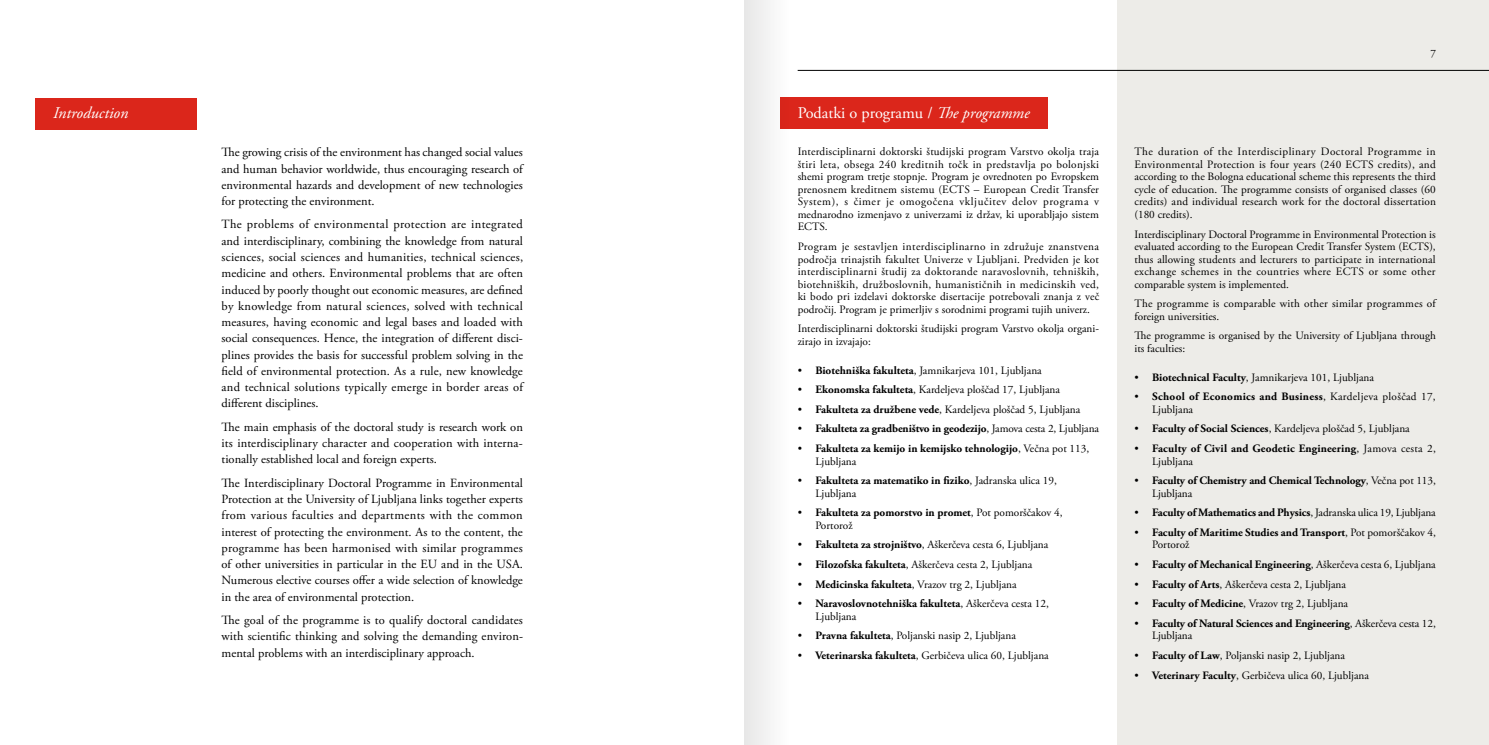
<style>
.page{position:relative;width:1489px;height:745px;background:#fff}
.page>*{position:absolute;margin:0;border:0;box-sizing:border-box;transform-origin:0 0}
.t1{font:16.25px "Adobe Garamond Pro";color:#fff}
.t2{font:italic 16.25px "Adobe Garamond Pro";color:#fff}
.t3{font:12.5px/16.2px "Adobe Garamond Pro";color:#000;text-align:justify}
.t4{font:11.25px/12.5px "Adobe Garamond Pro";color:#000;text-align:justify}
.t5{font:700 11.25px/12.5px "Adobe Garamond Pro";color:#000}
.t6{font:11.25px/12.5px "Adobe Garamond Pro";letter-spacing:.02em;color:#000}
.s1{font-style:italic}
.s2{font-weight:700}
.s3{font-weight:400}
</style>
<div class="page">
<div style="left:1117px;top:0;width:371px;height:744px;background:#edece8"></div>
<hr style="left:797px;top:70px;width:691px;height:1px;background:#000">
<div style="left:35px;top:97px;width:162px;height:32px;background:#db261b"></div>
<div style="left:780px;top:97px;width:267px;height:32px;background:#db261b"></div>
<div style="left:744px;top:0;width:53px;height:744px;background:linear-gradient(to right,#e8ebeb,#fff9f8)"></div>
<h1 class="t2" style="left:53px;top:103px;width:77px">Introduction</h1>
<p class="t3" style="left:221px;top:144px;width:303px">The growing crisis of the environment has changed social values and human behavior worldwide, thus encouraging research of environmental hazards and development of new technologies for protecting the environment.</p>
<p class="t3" style="left:221px;top:217px;width:303px">The problems of environmental protection are integrated and interdisciplinary, combining the knowledge from natural sciences, social sciences and humanities, technical sciences, medicine and others. Environmental problems that are often induced by poorly thought out economic measures, are defined by knowledge from natural sciences, solved with technical measures, having economic and legal bases and loaded with social consequences. Hence, the integration of different disci&shy;plines provides the basis for successful problem solving in the field of environmental protection. As a rule, new knowledge and technical solutions typically emerge in border areas of different disciplines.</p>
<p class="t3" style="left:221px;top:419px;width:303px">The main emphasis of the doctoral study is research work on its interdisciplinary character and cooperation with interna&shy;tionally established local and foreign experts.</p>
<p class="t3" style="left:221px;top:474px;width:303px">The Interdisciplinary Doctoral Programme in Environmental Protection at the University of Ljubljana links together experts from various faculties and departments with the common interest of protecting the environment. As to the content, the programme has been harmonised with similar programmes of other universities in particular in the EU and in the USA.<br>Numerous elective courses offer a wide selection of knowledge in the area of environmental protection.</p>
<p class="t3" style="left:221px;top:612px;width:303px">The goal of the programme is to qualify doctoral candidates with scientific thinking and solving the demanding environ&shy;mental problems with an interdisciplinary approach.</p>
<h1 class="t1" style="left:797px;top:103px;width:233px">Podatki o programu / <span class="s1">The programme</span></h1>
<p class="t4" style="left:797px;top:146px;width:303px">Interdisciplinarni doktorski študijski program Varstvo okolja traja štiri leta, obsega 240 kreditnih točk in predstavlja po bolonjski shemi program tretje stopnje. Program je ovrednoten po Evropskem prenosnem kreditnem sistemu (ECTS – European Credit Transfer System), s čimer je omogočena vključitev delov programa v mednarodno izmenjavo z univerzami iz držav, ki uporabljajo sistem ECTS.</p>
<p class="t4" style="left:797px;top:240px;width:303px">Program je sestavljen interdisciplinarno in združuje znanstvena področja trinajstih fakultet Univerze v Ljubljani. Predviden je kot interdisciplinarni študij za doktorande naravoslovnih, tehniških, biotehniških, družboslovnih, humanističnih in medicinskih ved, ki bodo pri izdelavi doktorske disertacije potrebovali znanja z več področij. Program je primerljiv s sorodnimi programi tujih univerz.</p>
<p class="t4" style="left:797px;top:322px;width:303px">Interdisciplinarni doktorski študijski program Varstvo okolja organi&shy;zirajo in izvajajo:</p>
<p class="t4" style="left:797px;top:364px;width:246px">• <span class="s2">Biotehniška fakulteta</span>, Jamnikarjeva 101, Ljubljana</p>
<p class="t4" style="left:797px;top:383px;width:264px">• <span class="s2">Ekonomska fakulteta</span>, Kardeljeva ploščad 17, Ljubljana</p>
<p class="t4" style="left:797px;top:403px;width:284px">• <span class="s2">Fakulteta za družbene vede</span>, Kardeljeva ploščad 5, Ljubljana</p>
<p class="t5" style="left:797px;top:422px;width:303px"><span class="s3">•</span> Fakulteta za gradbeništvo in geodezijo<span class="s3">, Jamova cesta 2, Ljubljana</span></p>
<p class="t5" style="left:815px;top:442px;width:275px;text-indent:-18px"><span class="s3">•</span> Fakulteta za kemijo in kemijsko tehnologijo<span class="s3">, Večna pot 113,<br>Ljubljana</span></p>
<p class="t5" style="left:815px;top:474px;width:243px;text-indent:-18px"><span class="s3">•</span> Fakulteta za matematiko in fiziko<span class="s3">, Jadranska ulica 19,<br>Ljubljana</span></p>
<p class="t5" style="left:815px;top:506px;width:249px;text-indent:-18px"><span class="s3">•</span> Fakulteta za pomorstvo in promet<span class="s3">, Pot pomorščakov 4,<br>Portorož</span></p>
<p class="t4" style="left:797px;top:538px;width:252px">• <span class="s2">Fakulteta za strojništvo</span>, Aškerčeva cesta 6, Ljubljana</p>
<p class="t4" style="left:797px;top:558px;width:236px">• <span class="s2">Filozofska fakulteta</span>, Aškerčeva cesta 2, Ljubljana</p>
<p class="t4" style="left:797px;top:577px;width:220px">• <span class="s2">Medicinska fakulteta</span>, Vrazov trg 2, Ljubljana</p>
<p class="t5" style="left:815px;top:597px;width:235px;text-indent:-18px"><span class="s3">•</span> Naravoslovnotehniška fakulteta<span class="s3">, Aškerčeva cesta 12,<br>Ljubljana</span></p>
<p class="t4" style="left:797px;top:629px;width:220px">• <span class="s2">Pravna fakulteta</span>, Poljanski nasip 2, Ljubljana</p>
<p class="t4" style="left:797px;top:649px;width:252px">• <span class="s2">Veterinarska fakulteta</span>, Gerbičeva ulica 60, Ljubljana</p>
<p class="t4" style="left:1430px;top:48px;width:7px">7</p>
<p class="t4" style="left:1134px;top:146px;width:303px">The duration of the Interdisciplinary Doctoral Programme in Environmental Protection is four years (240 ECTS credits), and according to the Bologna educational scheme this represents the third cycle of education. The programme consists of organised classes (60 credits) and individual research work for the doctoral dissertation (180 credits).</p>
<p class="t4" style="left:1134px;top:228px;width:303px">Interdisciplinary Doctoral Programme in Environmental Protection is evaluated according to the European Credit Transfer System (ECTS), thus allowing students and lecturers to participate in international exchange schemes in the countries where ECTS or some other comparable system is implemented.</p>
<p class="t6" style="left:1134px;top:297px;width:303px">The programme is comparable with other similar programmes of foreign universities.</p>
<p class="t4" style="left:1134px;top:330px;width:303px">The programme is organised by the University of Ljubljana through its faculties:</p>
<p class="t4" style="left:1134px;top:371px;width:241px">• <span class="s2">Biotechnical Faculty</span>, Jamnikarjeva 101, Ljubljana</p>
<p class="t4" style="left:1152px;top:390px;width:285px;text-indent:-18px">• <span class="s2">School of Economics and Business</span>, Kardeljeva ploščad 17,<br>Ljubljana</p>
<p class="t4" style="left:1134px;top:422px;width:277px">• <span class="s2">Faculty of Social Sciences</span>, Kardeljeva ploščad 5, Ljubljana</p>
<p class="t5" style="left:1152px;top:442px;width:285px;text-indent:-18px"><span class="s3">•</span> Faculty of Civil and Geodetic Engineering<span class="s3">, Jamova cesta 2,<br>Ljubljana</span></p>
<p class="t5" style="left:1152px;top:474px;width:285px;text-indent:-18px"><span class="s3">•</span> Faculty of Chemistry and Chemical Technology<span class="s3">, Večna pot 113,<br>Ljubljana</span></p>
<p class="t5" style="left:1134px;top:506px;width:303px"><span class="s3">•</span> Faculty of Mathematics and Physics<span class="s3">, Jadranska ulica 19, Ljubljana</span></p>
<p class="t5" style="left:1152px;top:526px;width:285px;text-indent:-18px"><span class="s3">•</span> Faculty of Maritime Studies and Transport<span class="s3">, Pot pomorščakov 4,<br>Portorož</span></p>
<p class="t5" style="left:1134px;top:558px;width:303px"><span class="s3">•</span> Faculty of Mechanical Engineering<span class="s3">, Aškerčeva cesta 6, Ljubljana</span></p>
<p class="t4" style="left:1134px;top:577px;width:213px">• <span class="s2">Faculty of Arts</span>, Aškerčeva cesta 2, Ljubljana</p>
<p class="t4" style="left:1134px;top:597px;width:215px">• <span class="s2">Faculty of Medicine</span>, Vrazov trg 2, Ljubljana</p>
<p class="t5" style="left:1152px;top:616px;width:285px;text-indent:-18px"><span class="s3">•</span> Faculty of Natural Sciences and Engineering<span class="s3">, Aškerčeva cesta 12,<br>Ljubljana</span></p>
<p class="t4" style="left:1134px;top:649px;width:212px">• <span class="s2">Faculty of Law</span>, Poljanski nasip 2, Ljubljana</p>
<p class="t4" style="left:1134px;top:668px;width:236px">• <span class="s2">Veterinary Faculty</span>, Gerbičeva ulica 60, Ljubljana</p>
</div>
